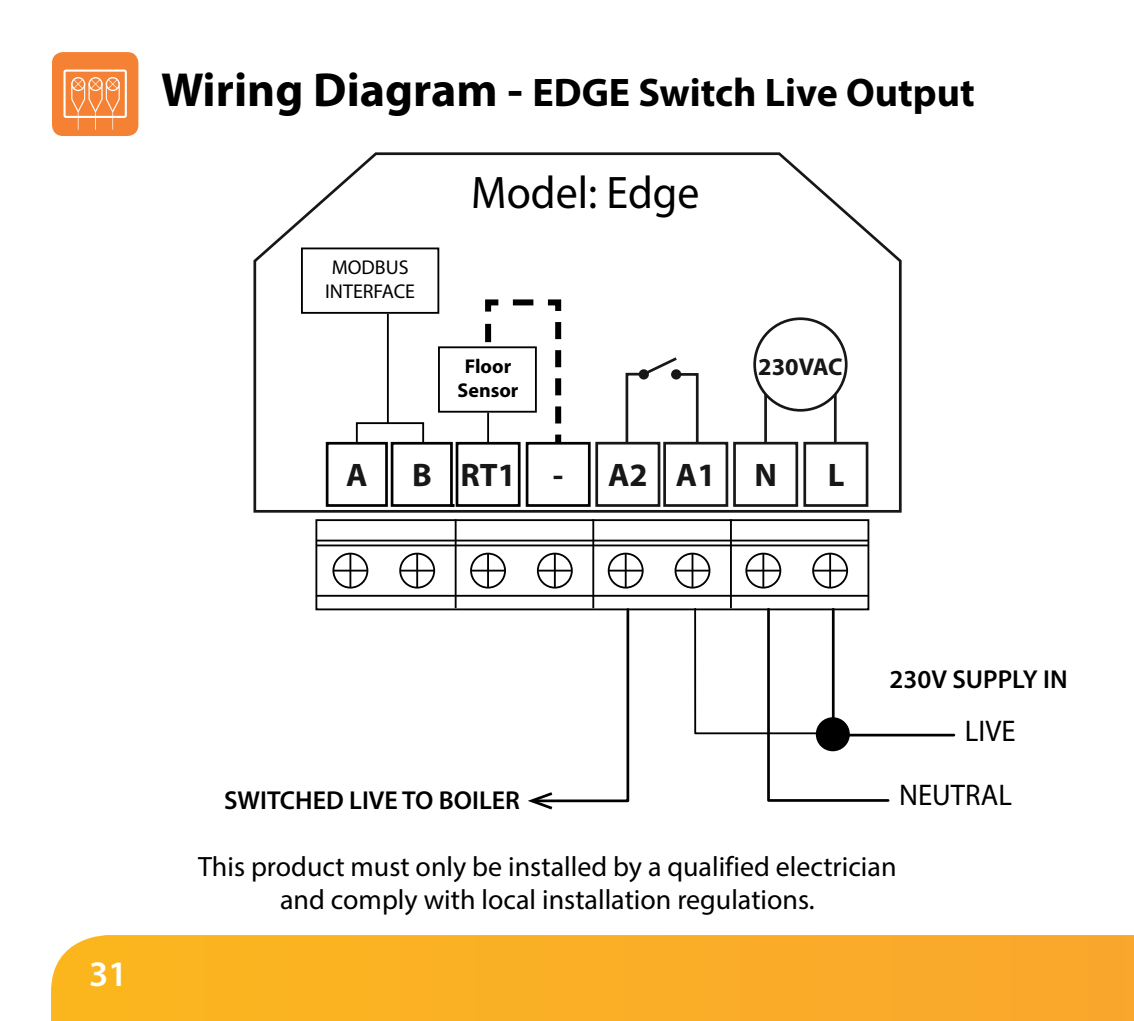
<style>
.page{position:relative;width:1134px;height:1021px;background:#fff}
.page>*{position:absolute;margin:0;border:0;box-sizing:border-box;transform-origin:0 0}
.t1{font:700 47.6px "Myriad Pro";color:#000}
.t2{font:46px "Myriad Pro";color:#000;scale:.96 1}
.t3{font:700 40px "Myriad Pro";color:#000}
.t4{font:600 36px "Myriad Pro";color:#fff}
.t5{font:700 32.8px "Myriad Pro";color:#171717}
.t6{font:30px "Myriad Pro";color:#000;scale:.96 1}
.t7{font:28px/33.6px "Myriad Pro";color:#000;text-align:center}
.t8{font:600 26px "Myriad Pro";color:#000}
.t9{font:700 24.4px "Myriad Pro";color:#171717}
.t10{font:20px/24px "Myriad Pro";color:#000;text-align:center}
.t11{font:700 20px/24px "Myriad Pro";color:#000;text-align:center}
.s1{font-size:48px}
</style>
<div class="page">
<div style="left:51px;top:935px;width:1083px;height:85px;background:#faaf26"></div>
<div style="left:52px;top:52px;width:86px;height:84px;background:#f58234;border-radius:11px"></div>
<svg style="left:63px;top:69px;width:64px;height:61px"></svg>
<svg style="left:528px;top:606px;width:103px;height:203px"></svg>
<svg style="left:253px;top:152px;width:649px;height:361px"></svg>
<div style="left:595px;top:442px;width:65px;height:65px;border:3px solid #171717"></div>
<div style="left:663px;top:442px;width:65px;height:65px;border:3px solid #171717"></div>
<div style="left:733px;top:442px;width:65px;height:65px;border:3px solid #171717"></div>
<div style="left:803px;top:442px;width:65px;height:65px;border:3px solid #171717"></div>
<div style="left:764px;top:335px;width:73px;height:110px;border:3px solid #171717"></div>
<div style="left:755px;top:319px;width:91px;height:91px;background:#fff;border-radius:50%"></div>
<div style="left:753px;top:317px;width:94px;height:94px;border:3px solid #171717;border-radius:50%"></div>
<svg style="left:624px;top:355px;width:76px;height:91px"></svg>
<div style="left:639px;top:369px;width:10px;height:10px;background:#171717;border-radius:50%"></div>
<div style="left:671px;top:369px;width:10px;height:10px;background:#171717;border-radius:50%"></div>
<div style="left:456px;top:442px;width:65px;height:65px;border:3px solid #000"></div>
<div style="left:526px;top:442px;width:65px;height:65px;border:3px solid #000"></div>
<div style="left:326px;top:442px;width:62px;height:65px;border:3px solid #000"></div>
<svg style="left:693px;top:606px;width:263px;height:196px"></svg>
<div style="left:301px;top:247px;width:138px;height:67px;border:2px solid #000"></div>
<hr style="left:387px;top:314px;width:2px;height:109px;background:#000">
<svg style="left:355px;top:421px;width:102px;height:87px"></svg>
<svg style="left:482px;top:296px;width:82px;height:153px"></svg>
<div style="left:438px;top:346px;width:99px;height:66px;background:#fff;border:2px solid #000"></div>
<div style="left:315px;top:519px;width:554px;height:91px;border:2px solid #000"></div>
<hr style="left:455px;top:519px;width:2px;height:89px;background:#000">
<hr style="left:592px;top:519px;width:2px;height:89px;background:#000">
<hr style="left:730px;top:519px;width:2px;height:89px;background:#000">
<div style="left:332px;top:552px;width:36px;height:36px;border:2px solid #000;border-radius:50%"></div>
<hr style="left:349px;top:553px;width:2px;height:34px;background:#000">
<hr style="left:333px;top:569px;width:34px;height:2px;background:#000">
<div style="left:470px;top:552px;width:36px;height:36px;border:2px solid #000;border-radius:50%"></div>
<hr style="left:487px;top:553px;width:2px;height:34px;background:#000">
<hr style="left:471px;top:569px;width:34px;height:2px;background:#000">
<div style="left:608px;top:552px;width:36px;height:36px;border:2px solid #000;border-radius:50%"></div>
<hr style="left:625px;top:553px;width:2px;height:34px;background:#000">
<hr style="left:609px;top:569px;width:34px;height:2px;background:#000">
<div style="left:745px;top:552px;width:36px;height:36px;border:2px solid #000;border-radius:50%"></div>
<hr style="left:762px;top:553px;width:2px;height:34px;background:#000">
<hr style="left:746px;top:569px;width:34px;height:2px;background:#000">
<div style="left:399px;top:552px;width:36px;height:36px;border:2px solid #000;border-radius:50%"></div>
<hr style="left:416px;top:553px;width:2px;height:34px;background:#000">
<hr style="left:400px;top:569px;width:34px;height:2px;background:#000">
<div style="left:537px;top:552px;width:36px;height:36px;border:2px solid #000;border-radius:50%"></div>
<hr style="left:554px;top:553px;width:2px;height:34px;background:#000">
<hr style="left:538px;top:569px;width:34px;height:2px;background:#000">
<div style="left:674px;top:552px;width:36px;height:36px;border:2px solid #000;border-radius:50%"></div>
<hr style="left:691px;top:553px;width:2px;height:34px;background:#000">
<hr style="left:676px;top:569px;width:33px;height:2px;background:#000">
<div style="left:812px;top:552px;width:36px;height:36px;border:2px solid #000;border-radius:50%"></div>
<hr style="left:829px;top:553px;width:2px;height:34px;background:#000">
<hr style="left:813px;top:569px;width:34px;height:2px;background:#000">
<hr style="left:316px;top:539px;width:553px;height:2px;background:#000">
<hr style="left:316px;top:544px;width:553px;height:2px;background:#000">
<hr style="left:316px;top:595px;width:553px;height:1px;background:#000">
<div style="left:816px;top:717px;width:34px;height:34px;background:#000;border-radius:50%"></div>
<h3 class="t3" style="left:161px;top:67px;width:815px"><span class="s1">Wiring Diagram -</span> EDGE Switch Live Output</h3>
<h1 class="t1" style="left:161px;top:70px;width:325px">Section Header</h1>
<p class="t10" style="left:325px;top:255px;width:92px">MODBUS<br>INTERFACE</p>
<h2 class="t2" style="left:471px;top:164px;width:239px">Model: Edge</h2>
<p class="t11" style="left:457px;top:353px;width:63px">Floor<br>Sensor</p>
<p class="t9" style="left:758px;top:351px;width:86px">230VAC</p>
<p class="t5" style="left:346px;top:453px;width:23px">A</p>
<p class="t5" style="left:412px;top:453px;width:153px">B RT1 -</p>
<p class="t5" style="left:608px;top:453px;width:170px">A2 A1 N</p>
<p class="t5" style="left:828px;top:453px;width:18px">L</p>
<p class="t4" style="left:89px;top:950px;width:40px">31</p>
<p class="t8" style="left:890px;top:662px;width:180px">230V SUPPLY IN</p>
<p class="t8" style="left:224px;top:783px;width:297px">SWITCHED LIVE TO BOILER</p>
<p class="t6" style="left:965px;top:712px;width:54px">LIVE</p>
<p class="t6" style="left:899px;top:776px;width:119px">NEUTRAL</p>
<p class="t7" style="left:198px;top:849px;width:700px">This product must only be installed by a qualified electrician and comply with local installation regulations.</p>
</div>
